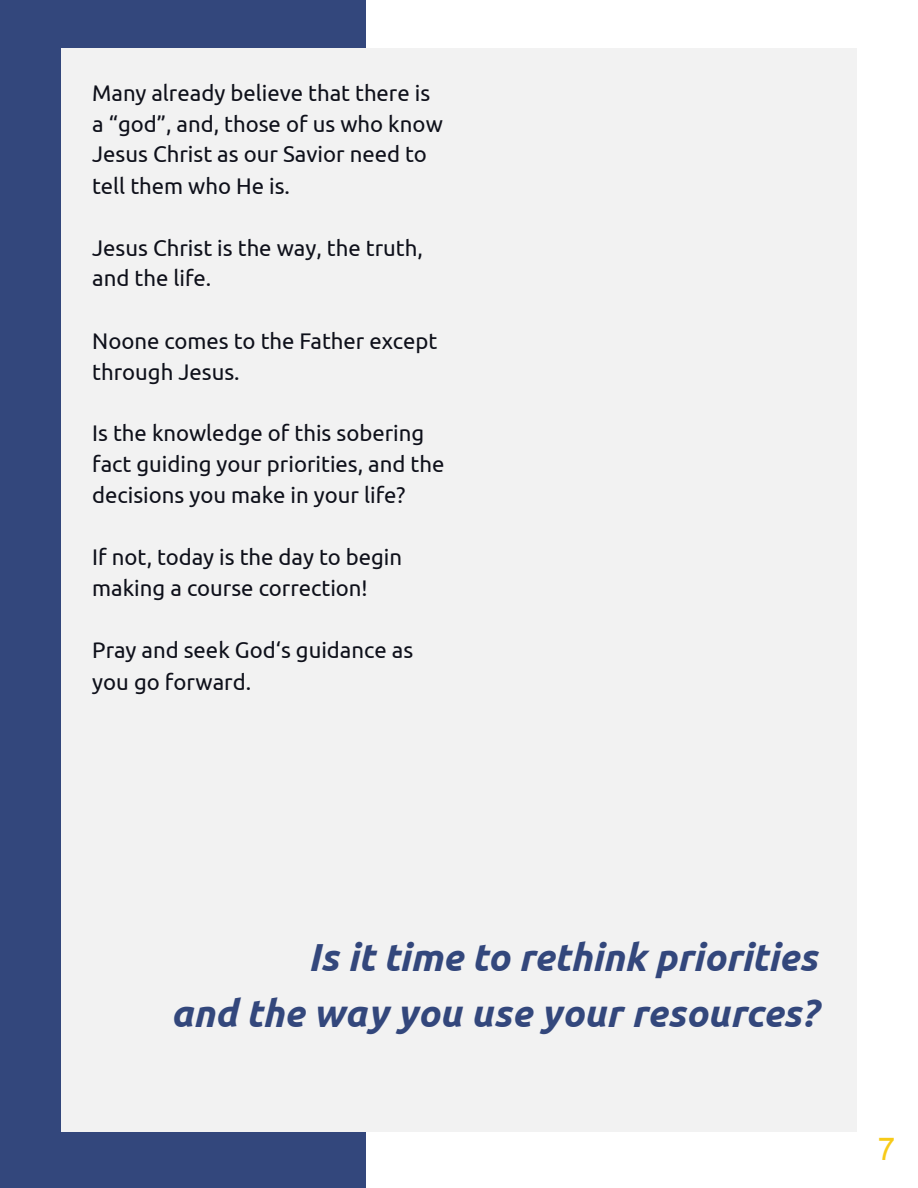
<style>
.page{position:relative;width:918px;height:1188px;background:#33477c}
.page>*{position:absolute;margin:0;border:0;box-sizing:border-box;transform-origin:0 0}
.t1{font:italic 700 38.25px/56.2px "Ubuntu";color:#33477c;text-align:right}
.t2{font:31.5px "Arial";color:#f7ca18}
.t3{font:22.05px/30.8px "Ubuntu";color:#0e101a}
</style>
<div class="page">
<div style="left:366px;top:0;width:552px;height:1188px;background:#fff"></div>
<div style="left:62px;top:48px;width:795px;height:1083px;background:#f2f2f2"></div>
<p class="t3" style="left:92px;top:78px;width:352px;line-height:31.2px">Many already believe that there is a “god”, and, those of us who know<br>Jesus Christ as our Savior need to tell them who He is.</p>
<p class="t3" style="left:92px;top:233px;width:332px">Jesus Christ is the way, the truth, and the life.</p>
<p class="t3" style="left:92px;top:327px;width:346px">Noone comes to the Father except through Jesus.</p>
<p class="t3" style="left:92px;top:419px;width:354px">Is the knowledge of this sobering fact guiding your priorities, and the decisions you make in your life?</p>
<p class="t3" style="left:92px;top:543px;width:311px">If not, today is the day to begin making a course correction!</p>
<p class="t3" style="left:92px;top:634px;width:322px;line-height:32px">Pray and seek God‘s guidance as you go forward.</p>
<h1 class="t1" style="left:171px;top:932px;width:648px">Is it time to rethink priorities<br>and the way you use your resources?</h1>
<h2 class="t2" style="left:878px;top:1131px;width:19px">7</h2>
</div>
